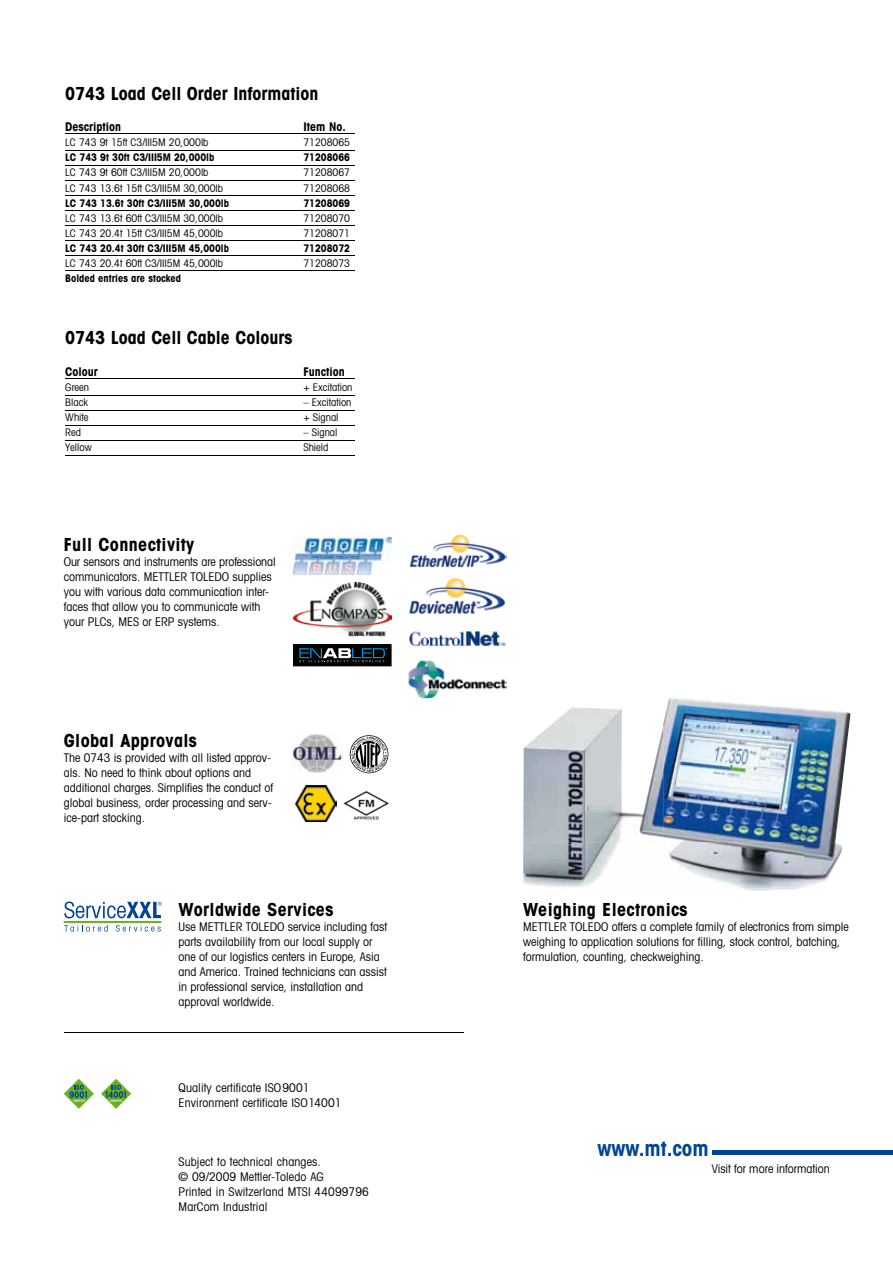
<style>
.page{position:relative;width:893px;height:1263px;background:#fff}
.page>*{position:absolute;margin:0;border:0;box-sizing:border-box;transform-origin:0 0}
.t1{font:700 condensed 21px "Avant Garde";color:#004595}
.t2{font:700 condensed 18px "Avant Garde";letter-spacing:.02em;color:#000}
.t3{font:700 condensed 18px "Avant Garde";color:#000}
.t4{font:condensed 12px/15px "Avant Garde";color:#000}
.t5{font:700 condensed 12px "Avant Garde";color:#000}
.t6{font:condensed 10.5px "Avant Garde";color:#000}
.t7{font:700 condensed 10.5px "Avant Garde";color:#000}
</style>
<div class="page">
<hr style="left:64px;top:1032px;width:399px;height:1px;background:#000">
<div style="left:712px;top:1150px;width:181px;height:5px;background:#004595"></div>
<hr style="left:65px;top:134px;width:290px;height:1px;background:#000">
<hr style="left:65px;top:150px;width:290px;height:1px;background:#000">
<hr style="left:65px;top:165px;width:290px;height:1px;background:#000">
<hr style="left:65px;top:180px;width:290px;height:1px;background:#000">
<hr style="left:65px;top:195px;width:290px;height:1px;background:#000">
<hr style="left:65px;top:210px;width:290px;height:1px;background:#000">
<hr style="left:65px;top:225px;width:290px;height:1px;background:#000">
<hr style="left:65px;top:240px;width:290px;height:1px;background:#000">
<hr style="left:65px;top:255px;width:290px;height:1px;background:#000">
<hr style="left:65px;top:270px;width:290px;height:1px;background:#000">
<hr style="left:65px;top:378px;width:290px;height:1px;background:#000">
<hr style="left:65px;top:395px;width:290px;height:1px;background:#000">
<hr style="left:65px;top:410px;width:290px;height:1px;background:#000">
<hr style="left:65px;top:425px;width:290px;height:1px;background:#000">
<hr style="left:65px;top:440px;width:290px;height:1px;background:#000">
<hr style="left:65px;top:455px;width:290px;height:1px;background:#000">
<img style="left:523px;top:707px;width:140px;height:135px">
<img style="left:663px;top:698px;width:141px;height:144px">
<img style="left:804px;top:708px;width:46px;height:179px">
<img style="left:523px;top:842px;width:281px;height:49px">
<svg style="left:64px;top:918px;width:98px;height:14px"></svg>
<svg style="left:64px;top:925px;width:44px;height:6px"></svg>
<svg style="left:116px;top:925px;width:45px;height:6px"></svg>
<hr style="left:64px;top:921px;width:97px;height:2px;background:#6ab023">
<svg style="left:64px;top:901px;width:98px;height:17px"></svg>
<div style="left:293px;top:537px;width:98px;height:40px;background:linear-gradient(to right,#fff,#fff)"></div>
<img style="left:293px;top:537px;width:98px;height:37px">
<img style="left:293px;top:583px;width:98px;height:54px">
<div style="left:293px;top:645px;width:98px;height:23px;background:#a0a0a0"></div>
<div style="left:294px;top:645px;width:97px;height:21px;background:#000"></div>
<svg style="left:299px;top:648px;width:88px;height:14px"></svg>
<img style="left:409px;top:534px;width:97px;height:34px">
<img style="left:409px;top:578px;width:97px;height:36px">
<img style="left:409px;top:631px;width:97px;height:15px">
<img style="left:408px;top:660px;width:98px;height:39px">
<img style="left:291px;top:734px;width:52px;height:40px">
<img style="left:349px;top:735px;width:40px;height:39px">
<svg style="left:295px;top:801px;width:33px;height:21px"></svg>
<img style="left:296px;top:786px;width:41px;height:35px">
<img style="left:343px;top:791px;width:46px;height:29px">
<svg style="left:101px;top:1079px;width:30px;height:30px"></svg>
<svg style="left:64px;top:1079px;width:30px;height:30px"></svg>
<h2 class="t3" style="left:65px;top:82px;width:255px">0743 Load Cell Order Information</h2>
<p class="t5" style="left:65px;top:119px;width:57px">Description</p>
<p class="t5" style="left:303px;top:119px;width:44px">Item No.</p>
<p class="t6" style="left:65px;top:136px;width:145px">LC 743 9t 15ft C3/III5M 20,000lb</p>
<p class="t6" style="left:303px;top:136px;width:48px">71208065</p>
<p class="t7" style="left:65px;top:151px;width:151px">LC 743 9t 30ft C3/III5M 20,000lb</p>
<p class="t7" style="left:303px;top:151px;width:48px">71208066</p>
<p class="t6" style="left:65px;top:166px;width:145px">LC 743 9t 60ft C3/III5M 20,000lb</p>
<p class="t6" style="left:303px;top:166px;width:48px">71208067</p>
<p class="t6" style="left:65px;top:181px;width:159px">LC 743 13.6t 15ft C3/III5M 30,000lb</p>
<p class="t6" style="left:303px;top:181px;width:48px">71208068</p>
<p class="t7" style="left:65px;top:196px;width:165px">LC 743 13.6t 30ft C3/III5M 30,000lb</p>
<p class="t7" style="left:303px;top:196px;width:48px">71208069</p>
<p class="t6" style="left:65px;top:211px;width:159px">LC 743 13.6t 60ft C3/III5M 30,000lb</p>
<p class="t6" style="left:303px;top:211px;width:48px">71208070</p>
<p class="t6" style="left:65px;top:226px;width:159px">LC 743 20.4t 15ft C3/III5M 45,000lb</p>
<p class="t6" style="left:303px;top:226px;width:48px">71208071</p>
<p class="t7" style="left:65px;top:241px;width:165px">LC 743 20.4t 30ft C3/III5M 45,000lb</p>
<p class="t7" style="left:303px;top:241px;width:48px">71208072</p>
<p class="t6" style="left:65px;top:256px;width:159px">LC 743 20.4t 60ft C3/III5M 45,000lb</p>
<p class="t6" style="left:303px;top:256px;width:48px">71208073</p>
<p class="t7" style="left:65px;top:271px;width:117px">Bolded entries are stocked</p>
<h2 class="t3" style="left:65px;top:326px;width:229px">0743 Load Cell Cable Colours</h2>
<p class="t5" style="left:65px;top:364px;width:34px">Colour</p>
<p class="t5" style="left:303px;top:364px;width:43px">Function</p>
<p class="t6" style="left:65px;top:381px;width:25px">Green</p>
<p class="t6" style="left:303px;top:381px;width:51px">+ Excitation</p>
<p class="t6" style="left:65px;top:396px;width:24px">Black</p>
<p class="t6" style="left:303px;top:396px;width:50px">– Excitation</p>
<p class="t6" style="left:65px;top:411px;width:25px">White</p>
<p class="t6" style="left:303px;top:411px;width:37px">+ Signal</p>
<p class="t6" style="left:65px;top:426px;width:17px">Red</p>
<p class="t6" style="left:303px;top:426px;width:36px">– Signal</p>
<p class="t6" style="left:65px;top:441px;width:28px">Yellow</p>
<p class="t6" style="left:303px;top:441px;width:27px">Shield</p>
<h2 class="t2" style="left:64px;top:533px;width:132px">Full Connectivity</h2>
<p class="t4" style="left:64px;top:554px;width:214px">Our sensors and instruments are professional communicators. METTLER TOLEDO supplies you with various data communication inter&shy;faces that allow you to communicate with your PLCs, MES or ERP systems.</p>
<h2 class="t2" style="left:64px;top:729px;width:135px">Global Approvals</h2>
<p class="t4" style="left:64px;top:750px;width:211px">The 0743 is provided with all listed approv&shy;als. No need to think about options and additional charges. Simplifies the conduct of global business, order processing and serv&shy;ice-part stocking.</p>
<h2 class="t2" style="left:179px;top:898px;width:156px">Worldwide Services</h2>
<p class="t4" style="left:179px;top:919px;width:210px">Use METTLER TOLEDO service including fast parts availability from our local supply or one of our logistics centers in Europe, Asia and America. Trained technicians can assist in professional service, installation and approval worldwide.</p>
<p class="t4" style="left:179px;top:1080px;width:164px">Quality certificate ISO9001<br>Environment certificate ISO14001</p>
<p class="t4" style="left:179px;top:1154px;width:192px">Subject to technical changes.<br>© 09/2009 Mettler-Toledo AG<br>Printed in Switzerland MTSI 44099796<br>MarCom Industrial</p>
<h2 class="t2" style="left:523px;top:898px;width:166px">Weighing Electronics</h2>
<p class="t4" style="left:523px;top:919px;width:327px">METTLER TOLEDO offers a complete family of electronics from simple weighing to application solutions for filling, stock control, batching, formulation, counting, checkweighing.</p>
<h1 class="t1" style="left:597px;top:1135px;width:113px">www.mt.com</h1>
<p class="t4" style="left:712px;top:1161px;width:120px">Visit for more information</p>
</div>
